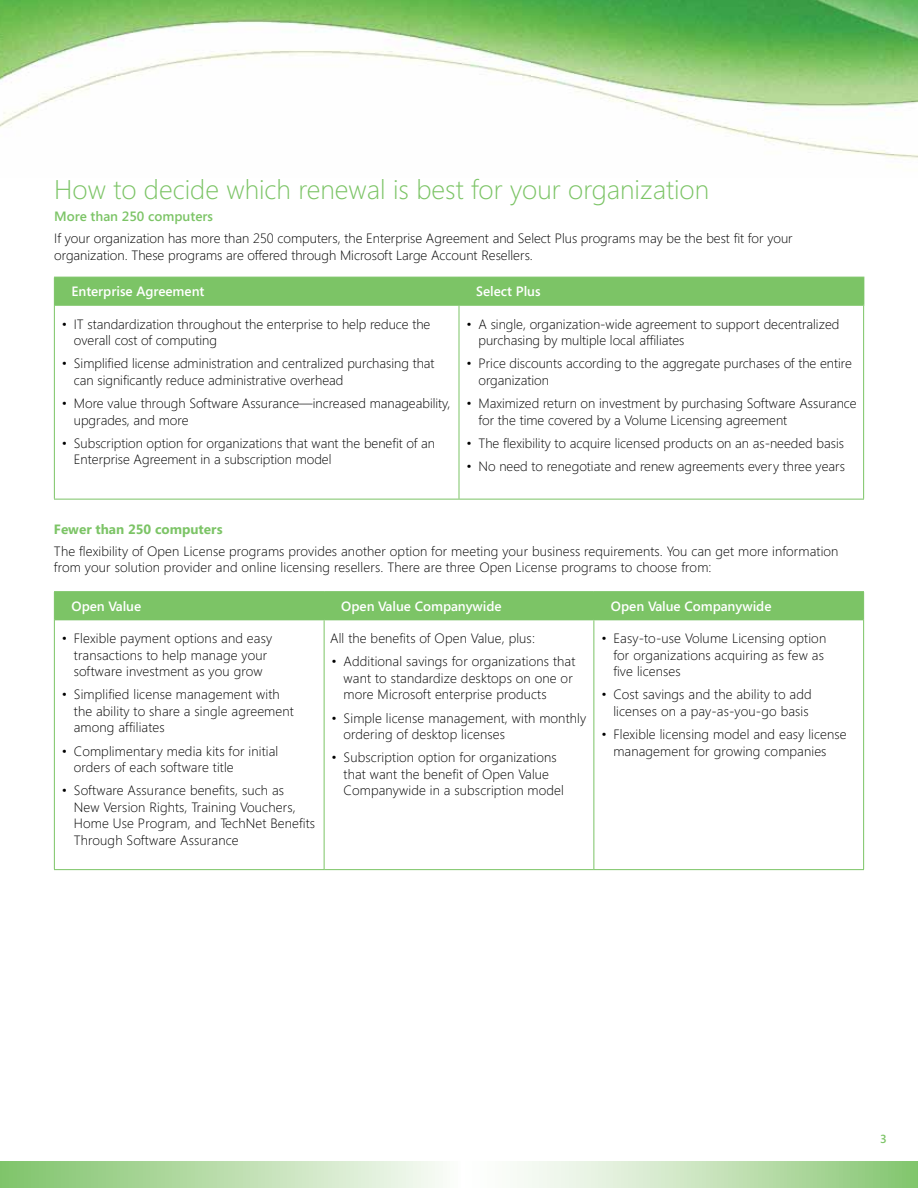
<style>
.page{position:relative;width:918px;height:1188px;background:#fff}
.page>*{position:absolute;margin:0;border:0;box-sizing:border-box;transform-origin:0 0}
.t1{font:300 27px "Segoe";color:#7cc466}
.t2{font:300 13.5px/16.5px "Segoe";letter-spacing:.01em;color:#000}
.t3{font:600 13.5px "Segoe";color:#fff}
.t4{font:700 13.5px "Segoe";color:#7cc466}
.t5{font:600 13.5px "Segoe";color:#7cc466}
.t6{font:600 11.7px "Segoe";color:#7cc466}
</style>
<div class="page">
<img style="left:0;top:0;width:918px;height:159px">
<hr style="left:54px;top:591px;width:270px;height:1px;background:#7cc466">
<hr style="left:324px;top:591px;width:270px;height:1px;background:#7cc466">
<hr style="left:594px;top:591px;width:270px;height:1px;background:#7cc466">
<div style="left:54px;top:592px;width:810px;height:28px;background:#7cc466"></div>
<hr style="left:54px;top:620px;width:1px;height:249px;background:#7cc466">
<hr style="left:863px;top:620px;width:1px;height:249px;background:#7cc466">
<hr style="left:54px;top:869px;width:270px;height:1px;background:#7cc466">
<hr style="left:324px;top:869px;width:270px;height:1px;background:#7cc466">
<hr style="left:594px;top:869px;width:270px;height:1px;background:#7cc466">
<hr style="left:324px;top:620px;width:1px;height:249px;background:#7cc466">
<hr style="left:594px;top:620px;width:1px;height:249px;background:#7cc466">
<hr style="left:55px;top:304px;width:404px;height:2px;background:#7cc466">
<hr style="left:459px;top:304px;width:405px;height:2px;background:#7cc466">
<div style="left:54px;top:277px;width:810px;height:28px;background:#7cc466"></div>
<hr style="left:459px;top:277px;width:405px;height:1px;background:#7cc466">
<hr style="left:54px;top:305px;width:1px;height:194px;background:#7cc466">
<hr style="left:54px;top:499px;width:405px;height:1px;background:#7cc466">
<hr style="left:459px;top:499px;width:405px;height:1px;background:#7cc466">
<hr style="left:459px;top:306px;width:1px;height:193px;background:#7cc466">
<hr style="left:863px;top:306px;width:1px;height:193px;background:#7cc466">
<svg style="left:0;top:1161px;width:918px;height:27px;background:#c3e2b8"></svg>
<h1 class="t1" style="left:54px;top:171px;width:656px">How to decide which renewal is best for your organization</h1>
<p class="t5" style="left:54px;top:207px;width:160px">More than 250 computers</p>
<p class="t2" style="left:54px;top:230px;width:740px">If your organization has more than 250 computers, the Enterprise Agreement and Select Plus programs may be the best fit for your organization. These programs are offered through Microsoft Large Account Resellers.</p>
<p class="t3" style="left:72px;top:282px;width:135px">Enterprise Agreement</p>
<p class="t3" style="left:476px;top:282px;width:66px">Select Plus</p>
<p class="t2" style="left:74px;top:315px;width:358px;text-indent:-12px">• IT standardization throughout the enterprise to help reduce the overall cost of computing</p>
<p class="t2" style="left:74px;top:355px;width:362px;text-indent:-12px">• Simplified license administration and centralized purchasing that can significantly reduce administrative overhead</p>
<p class="t2" style="left:74px;top:395px;width:378px;text-indent:-12px">• More value through Software Assurance—increased manageability, upgrades, and more</p>
<p class="t2" style="left:74px;top:435px;width:363px;text-indent:-12px">• Subscription option for organizations that want the benefit of an<br>Enterprise Agreement in a subscription model</p>
<p class="t2" style="left:478px;top:315px;width:362px;text-indent:-12px">• A single, organization-wide agreement to support decentralized purchasing by multiple local affiliates</p>
<p class="t2" style="left:478px;top:355px;width:375px;text-indent:-12px">• Price discounts according to the aggregate purchases of the entire organization</p>
<p class="t2" style="left:478px;top:395px;width:380px;text-indent:-12px">• Maximized return on investment by purchasing Software Assurance for the time covered by a Volume Licensing agreement</p>
<p class="t2" style="left:466px;top:435px;width:379px">• The flexibility to acquire licensed products on an as-needed basis</p>
<p class="t2" style="left:466px;top:458px;width:380px">• No need to renegotiate and renew agreements every three years</p>
<p class="t4" style="left:54px;top:520px;width:170px">Fewer than 250 computers</p>
<p class="t2" style="left:54px;top:543px;width:786px">The flexibility of Open License programs provides another option for meeting your business requirements. You can get more information from your solution provider and online licensing resellers. There are three Open License programs to choose from:</p>
<p class="t3" style="left:72px;top:597px;width:71px">Open Value</p>
<p class="t3" style="left:341px;top:597px;width:162px">Open Value Companywide</p>
<p class="t3" style="left:611px;top:597px;width:162px">Open Value Companywide</p>
<p class="t2" style="left:62px;top:630px;width:212px;text-align:center">• Flexible payment options and easy transactions to help manage your software investment as you grow</p>
<p class="t2" style="left:74px;top:686px;width:221px;text-indent:-12px">• Simplified license management with the ability to share a single agreement among affiliates</p>
<p class="t2" style="left:74px;top:742px;width:206px;text-indent:-12px">• Complimentary media kits for initial orders of each software title</p>
<p class="t2" style="left:74px;top:782px;width:243px;text-indent:-12px">• Software Assurance benefits, such as<br>New Version Rights, Training Vouchers, Home Use Program, and TechNet Benefits Through Software Assurance</p>
<p class="t2" style="left:330px;top:630px;width:206px">All the benefits of Open Value, plus:</p>
<p class="t2" style="left:344px;top:653px;width:233px;text-indent:-12px">• Additional savings for organizations that want to standardize desktops on one or more Microsoft enterprise products</p>
<p class="t2" style="left:344px;top:709px;width:244px;text-indent:-12px">• Simple license management, with monthly ordering of desktop licenses</p>
<p class="t2" style="left:344px;top:749px;width:222px;text-indent:-12px">• Subscription option for organizations that want the benefit of Open Value<br>Companywide in a subscription model</p>
<p class="t2" style="left:613px;top:630px;width:214px;text-indent:-12px">• Easy-to-use Volume Licensing option for organizations acquiring as few as five licenses</p>
<p class="t2" style="left:601px;top:686px;width:212px;text-align:right">• Cost savings and the ability to add licenses on a pay-as-you-go basis</p>
<p class="t2" style="left:613px;top:726px;width:235px;text-indent:-12px">• Flexible licensing model and easy license management for growing companies</p>
<p class="t6" style="left:880px;top:1131px;width:8px">3</p>
</div>
